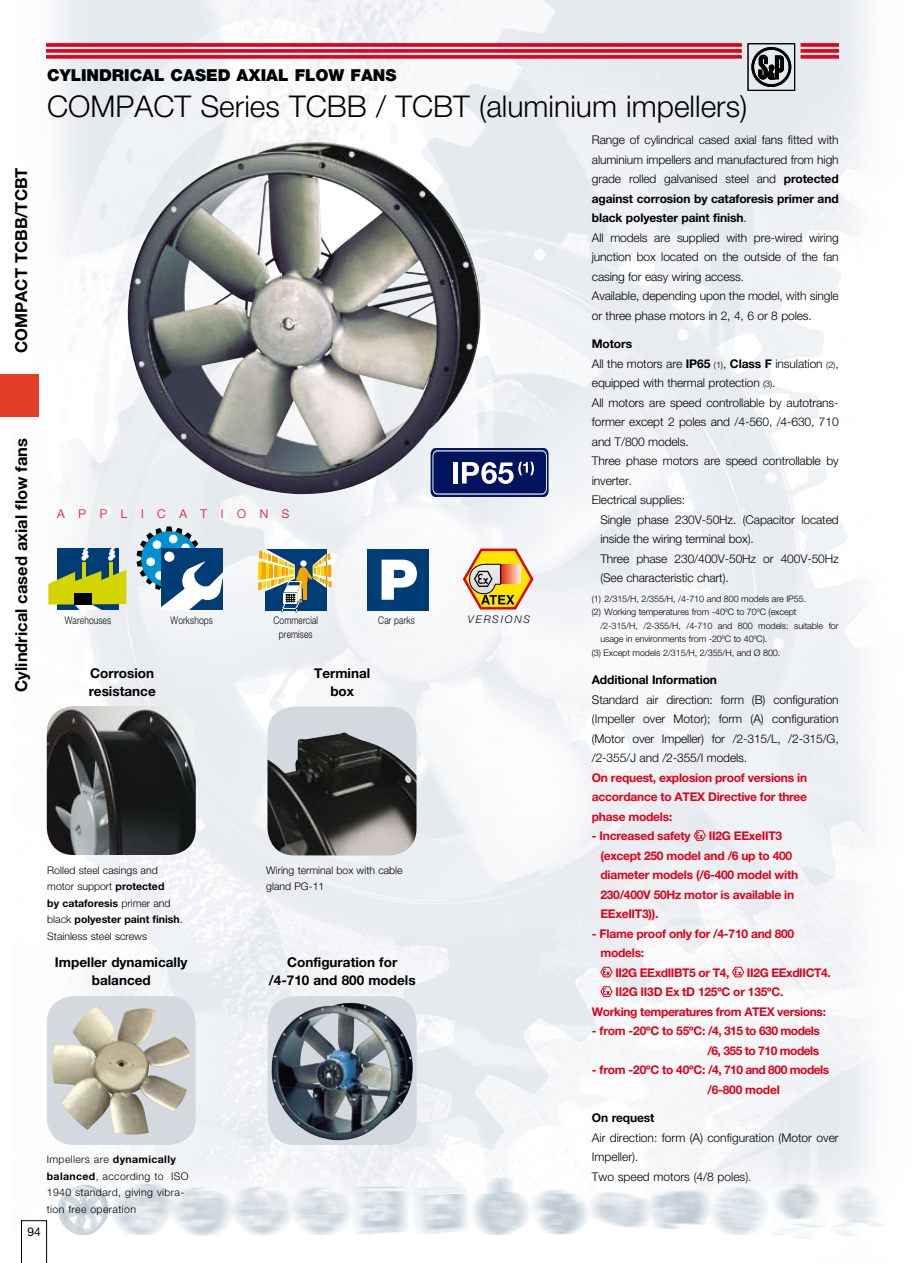
<style>
.page{position:relative;width:915px;height:1263px;background:#fff}
.page>*{position:absolute;margin:0;border:0;box-sizing:border-box;transform-origin:0 0}
.t1{font:300 30px "Helvetica Neue";color:#000}
.t2{font:700 16.5px "Helvetica Neue";color:#000}
.t3{font:900 16.5px "Helvetica Neue LT Std";color:#000}
.t4{font:700 13.5px/18px "Helvetica Neue";color:#000;text-align:center}
.t5{font:300 12px/19.5px "Helvetica Neue";letter-spacing:-.01em;color:#000}
.t6{font:700 12px/19.5px "Helvetica Neue";letter-spacing:-.02em;color:#e2001a}
.t7{font:700 12px/19.5px "Helvetica Neue";letter-spacing:-.04em;color:#e2001a;text-align:right}
.t8{font:700 12px "Helvetica Neue";letter-spacing:-.01em;color:#000}
.t9{font:300 12px "Helvetica Neue";letter-spacing:1.135em;color:#e2001a}
.t10{font:12px "Helvetica Neue";color:#000}
.t11{font:300 10.5px/16.5px "Helvetica Neue";letter-spacing:.015em;color:#000}
.t12{font:300 10.5px/16.5px "Helvetica Neue";letter-spacing:.035em;color:#000}
.t13{font:300 10.5px/13.5px "Helvetica Neue";letter-spacing:.015em;color:#000;text-align:center;scale:.8 1}
.t14{font:italic 300 10.5px "Helvetica Neue LT Std";letter-spacing:.17em;color:#000}
.t15{font:300 9px/13.5px "Helvetica Neue";letter-spacing:-.01em;color:#000}
.s1{font-weight:700}
.s2{font-size:9px}
</style>
<div class="page">
<img style="left:38px;top:0;width:845px;height:1263px">
<div style="left:0;top:374px;width:38px;height:43px;background:#e53e26"></div>
<svg style="left:693px;top:830px;width:12px;height:11px"></svg>
<svg style="left:600px;top:967px;width:12px;height:11px"></svg>
<svg style="left:731px;top:967px;width:13px;height:11px"></svg>
<svg style="left:600px;top:986px;width:12px;height:11px"></svg>
<img style="left:128px;top:142px;width:352px;height:352px">
<svg style="left:430px;top:448px;width:118px;height:49px;background:#33427d"></svg>
<div style="left:751px;top:47px;width:40px;height:40px;border:3px solid #000;border-radius:50%"></div>
<div style="left:747px;top:43px;width:47px;height:48px;border:1px solid #000"></div>
<svg style="left:758px;top:55px;width:25px;height:24px"></svg>
<svg style="left:47px;top:43px;width:694px;height:4px;background:#e2132b"></svg>
<hr style="left:47px;top:49px;width:694px;height:3px;background:#e2001a">
<hr style="left:47px;top:55px;width:694px;height:3px;background:#e2001a">
<svg style="left:800px;top:43px;width:38px;height:4px"></svg>
<hr style="left:800px;top:49px;width:38px;height:3px;background:#e2001a">
<hr style="left:800px;top:55px;width:38px;height:3px;background:#e2001a">
<img style="left:47px;top:706px;width:149px;height:149px">
<div style="left:267px;top:706px;width:149px;height:149px;background:#d3d9de;border-radius:27px"></div>
<img style="left:267px;top:732px;width:149px;height:123px">
<div style="left:268px;top:996px;width:148px;height:149px;background:#d3d9de;border-radius:27px"></div>
<img style="left:270px;top:1002px;width:143px;height:139px">
<svg style="left:136px;top:526px;width:86px;height:83px"></svg>
<div style="left:164px;top:552px;width:10px;height:10px;background:#fff;border-radius:50%"></div>
<div style="left:57px;top:548px;width:62px;height:62px;background:#003c76"></div>
<svg style="left:81px;top:548px;width:8px;height:13px"></svg>
<svg style="left:108px;top:548px;width:7px;height:13px"></svg>
<svg style="left:48px;top:570px;width:78px;height:40px"></svg>
<hr style="left:82px;top:562px;width:4px;height:19px;background:#d3d400">
<hr style="left:109px;top:562px;width:3px;height:19px;background:#d3d400">
<div style="left:74px;top:593px;width:18px;height:11px;background:#000"></div>
<svg style="left:258px;top:549px;width:73px;height:63px"></svg>
<div style="left:368px;top:549px;width:61px;height:61px;background:#003c76"></div>
<svg style="left:381px;top:560px;width:36px;height:40px"></svg>
<svg style="left:462px;top:548px;width:73px;height:63px"></svg>
<div style="left:47px;top:996px;width:149px;height:149px;background:#d3d9de;border-radius:27px"></div>
<img style="left:52px;top:1006px;width:140px;height:129px">
<svg style="left:21px;top:1220px;width:26px;height:43px"></svg>
<h2 class="t2" style="left:11px;top:353px;width:187px;rotate:-90deg">COMPACT TCBB/TCBT</h2>
<h2 class="t2" style="left:11px;top:692px;width:255px;rotate:-90deg">Cylindrical cased axial flow fans</h2>
<h2 class="t3" style="left:47px;top:65px;width:351px">CYLINDRICAL CASED AXIAL FLOW FANS</h2>
<h1 class="t1" style="left:47px;top:88px;width:701px">COMPACT Series TCBB / TCBT (aluminium impellers)</h1>
<p class="t5" style="left:591px;top:130px;width:248px">Range of cylindrical cased axial fans fitted with aluminium impellers and manufactured from high grade rolled galvanised steel and <span class="s1">protected against corrosion by cataforesis primer and black polyester paint finish</span>.<br>All models are supplied with pre-wired wiring junction box located on the outside of the fan casing for easy wiring access.<br>Available, depending upon the model, with single or three phase motors in 2, 4, 6 or 8 poles.</p>
<p class="t5" style="left:591px;top:334px;width:248px"><span class="s1">Motors<br></span>All the motors are <span class="s1">IP65</span> <span class="s2">(1)</span>, <span class="s1">Class F</span> insulation <span class="s2">(2)</span>, equipped with thermal protection <span class="s2">(3)</span>.<br>All motors are speed controllable by autotrans&shy;former except 2 poles and /4-560, /4-630, 710 and T/800 models.<br>Three phase motors are speed controllable by inverter.<br>Electrical supplies:</p>
<p class="t5" style="left:600px;top:509px;width:240px">Single phase 230V-50Hz. (Capacitor located inside the wiring terminal box).<br>Three phase 230/400V-50Hz or 400V-50Hz (See characteristic chart).</p>
<p class="t15" style="left:591px;top:592px;width:216px">(1) 2/315/H, 2/355/H, /4-710 and 800 models are IP55. (2) Working temperatures from -40ºC to 70ºC (except</p>
<p class="t15" style="left:600px;top:619px;width:240px">/2-315/H, /2-355/H, /4-710 and 800 models: suitable for</p>
<p class="t15" style="left:600px;top:632px;width:168px">usage in environments from -20ºC to 40ºC).</p>
<p class="t15" style="left:591px;top:646px;width:190px">(3) Except models 2/315/H, 2/355/H, and Ø 800.</p>
<p class="t8" style="left:591px;top:673px;width:127px">Additional Information</p>
<p class="t5" style="left:591px;top:689px;width:248px;text-align:justify">Standard air direction: form (B) configuration (Impeller over Motor); form (A) configuration (Motor over Impeller) for /2-315/L, /2-315/G, /2-355/J and /2-355/I models.</p>
<p class="t6" style="left:591px;top:767px;width:217px;text-align:justify">On request, explosion proof versions in accordance to ATEX Directive for three phase models:</p>
<p class="t6" style="left:591px;top:826px;width:100px">- Increased safety</p>
<p class="t9" style="left:57px;top:507px;width:233px">APPLICATIONS</p>
<p class="t13" style="left:65px;top:613px;width:59px">Warehouses</p>
<p class="t13" style="left:171px;top:613px;width:54px">Workshops</p>
<p class="t13" style="left:273px;top:613px;width:57px">Commercial premises</p>
<p class="t13" style="left:378px;top:613px;width:47px">Car parks</p>
<p class="t14" style="left:468px;top:613px;width:64px">VERSIONS</p>
<p class="t4" style="left:89px;top:663px;width:68px;text-align:left">Corrosion resistance</p>
<p class="t4" style="left:314px;top:663px;width:58px">Terminal box</p>
<p class="t6" style="left:600px;top:826px;width:199px;text-indent:108px">II2G EExeIIT3 (except 250 model and /6 up to 400 diameter models (/6-400 model with<br>230/400V 50Hz motor is available in<br>EExeIIT3)).</p>
<p class="t6" style="left:591px;top:923px;width:204px">- Flame proof only for /4-710 and 800</p>
<p class="t6" style="left:600px;top:943px;width:45px">models:</p>
<p class="t6" style="left:615px;top:962px;width:115px">II2G EExdIIBT5 or T4,</p>
<p class="t6" style="left:746px;top:962px;width:85px">II2G EExdIICT4.</p>
<p class="t6" style="left:615px;top:982px;width:169px">II2G II3D Ex tD 125ºC or 135ºC.</p>
<p class="t6" style="left:591px;top:1001px;width:235px">Working temperatures from ATEX versions:</p>
<p class="t7" style="left:591px;top:1021px;width:229px">- from -20ºC to 55ºC: /4, 315 to 630 models /6, 355 to 710 models</p>
<p class="t6" style="left:707px;top:1060px;width:123px;text-indent:-116px">- from -20ºC to 40ºC: /4, 710 and 800 models /6-800 model</p>
<p class="t8" style="left:591px;top:1111px;width:64px">On request</p>
<p class="t5" style="left:591px;top:1127px;width:248px">Air direction: form (A) configuration (Motor over<br>Impeller).<br>Two speed motors (4/8 poles).</p>
<p class="t11" style="left:47px;top:861px;width:137px">Rolled steel casings and motor support <span class="s1">protected<br>by cataforesis</span> primer and black <span class="s1">polyester paint finish</span>.<br>Stainless steel screws</p>
<p class="t11" style="left:266px;top:862px;width:138px">Wiring terminal box with cable gland PG-11</p>
<p class="t4" style="left:269px;top:953px;width:148px">Configuration for /4-710 and 800 models</p>
<p class="t4" style="left:55px;top:953px;width:134px">Impeller dynamically balanced</p>
<p class="t12" style="left:47px;top:1151px;width:143px">Impellers are <span class="s1">dynamically balanced</span>, according to ISO<br>1940 standard, giving vibra&shy;tion free operation</p>
<p class="t10" style="left:27px;top:1225px;width:15px">94</p>
</div>
